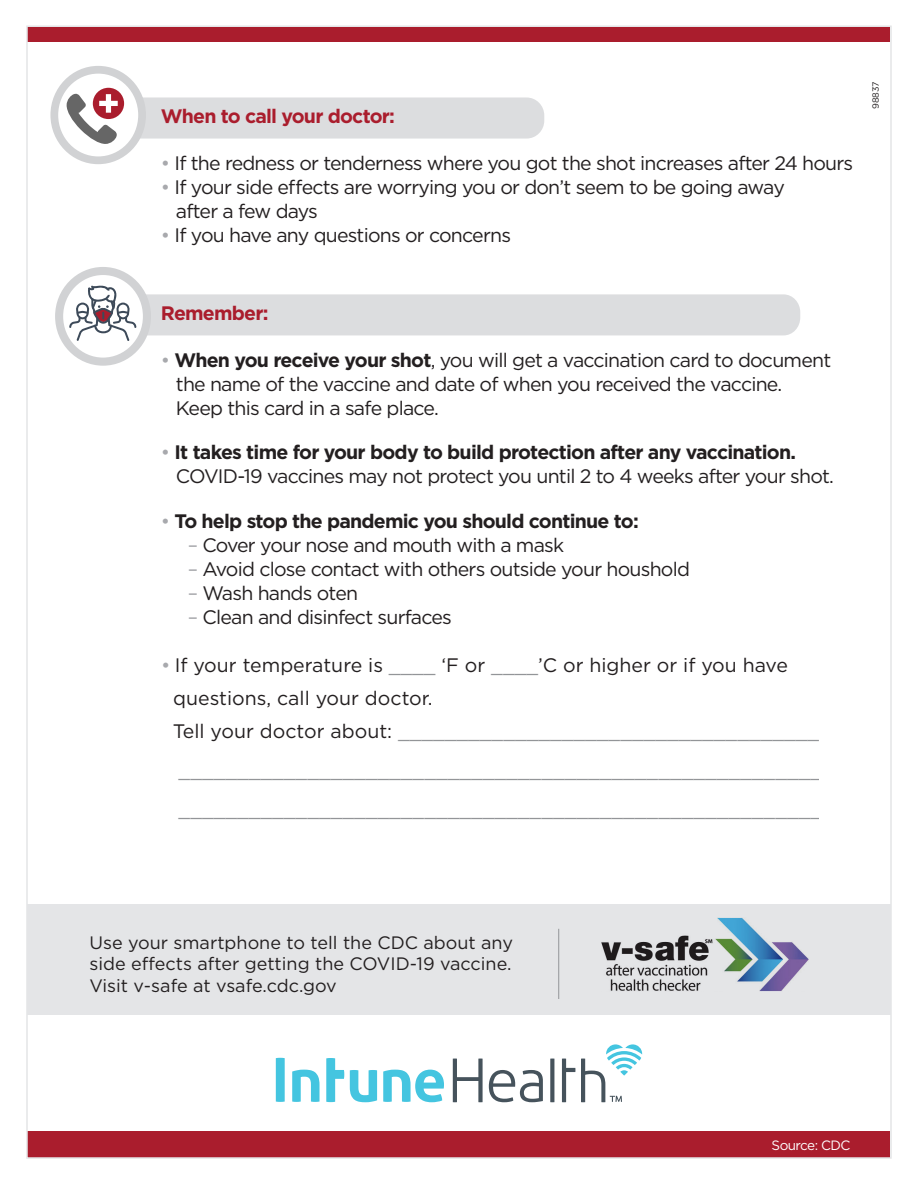
<style>
.page{position:relative;width:918px;height:1188px;background:#fff}
.page>*{position:absolute;margin:0;border:0;box-sizing:border-box;transform-origin:0 0}
.t1{font:19.5px/24px "Gotham";letter-spacing:-.04em;color:#231f20}
.t2{font:19.5px/33px "Gotham";color:#231f20}
.t3{font:19.5px/39px "Gotham";color:#939598}
.t4{font:700 19.5px "Gotham";letter-spacing:-.04em;color:#231f20}
.t5{font:700 19.5px "Gotham";letter-spacing:-.04em;color:#aa1d2d}
.t6{font:18px/21.6px "Gotham";color:#231f20;text-align:justify}
.t7{font:13.5px "Gotham";letter-spacing:-.04em;color:#fff}
.t8{font:9px "Gotham";color:#231f20}
.s1{color:#a8a9ad}
.s2{font-weight:700}
.s3{font-weight:400;color:#a8a9ad}
.s4{color:#939598}
</style>
<div class="page">
<div style="left:28px;top:26px;width:862px;height:16px;background:#aa1d2d"></div>
<div style="left:28px;top:1132px;width:862px;height:26px;background:#aa1d2d"></div>
<div style="left:27px;top:904px;width:864px;height:111px;background:#e4e5e7"></div>
<img style="left:601px;top:918px;width:208px;height:74px">
<hr style="left:558px;top:929px;width:1px;height:70px;background:#939598">
<div style="left:111px;top:98px;width:433px;height:41px;background:#dcdddf;border-radius:18px"></div>
<svg style="left:54px;top:70px;width:88px;height:90px"></svg>
<div style="left:50px;top:66px;width:96px;height:98px;border:8px solid #d1d2d4;border-radius:50%"></div>
<div style="left:87px;top:294px;width:713px;height:41px;background:#dcdddf;border-radius:17px"></div>
<svg style="left:59px;top:271px;width:88px;height:91px"></svg>
<div style="left:55px;top:267px;width:96px;height:99px;border:8px solid #d1d2d4;border-radius:50%"></div>
<svg style="left:69px;top:284px;width:67px;height:57px"></svg>
<svg style="left:67px;top:88px;width:57px;height:56px"></svg>
<svg style="left:276px;top:1058px;width:9px;height:44px"></svg>
<svg style="left:350px;top:1070px;width:27px;height:32px"></svg>
<svg style="left:292px;top:1070px;width:28px;height:32px"></svg>
<svg style="left:383px;top:1070px;width:61px;height:32px"></svg>
<svg style="left:326px;top:1058px;width:18px;height:44px"></svg>
<svg style="left:453px;top:1059px;width:30px;height:43px"></svg>
<svg style="left:489px;top:1070px;width:54px;height:32px"></svg>
<svg style="left:550px;top:1059px;width:4px;height:43px"></svg>
<svg style="left:562px;top:1059px;width:13px;height:43px"></svg>
<svg style="left:581px;top:1044px;width:61px;height:58px"></svg>
<p class="t5" style="left:161px;top:103px;width:236px">When to call your doctor:</p>
<p class="t1" style="left:161px;top:151px;width:694px"><span class="s1">•</span> If the redness or tenderness where you got the shot increases after 24 hours</p>
<p class="t1" style="left:176px;top:175px;width:610px;text-indent:-15px"><span class="s1">•</span> If your side effects are worrying you or don’t seem to be going away after a few days</p>
<p class="t1" style="left:161px;top:223px;width:352px"><span class="s1">•</span> If you have any questions or concerns</p>
<p class="t8" style="left:870px;top:109px;width:29px;rotate:-90deg">98837</p>
<p class="t5" style="left:161px;top:300px;width:109px">Remember:</p>
<p class="t1" style="left:176px;top:348px;width:657px;text-indent:-15px"><span class="s1">•</span> <span class="s2">When you receive your shot</span>, you will get a vaccination card to document the name of the vaccine and date of when you received the vaccine.<br>Keep this card in a safe place.</p>
<p class="t1" style="left:176px;top:440px;width:660px;text-indent:-15px"><span class="s1">•</span> <span class="s2">It takes time for your body to build protection after any vaccination.<br></span>COVID-19 vaccines may not protect you until 2 to 4 weeks after your shot.</p>
<p class="t4" style="left:161px;top:508px;width:479px"><span class="s3">•</span> To help stop the pandemic you should continue to:</p>
<p class="t1" style="left:188px;top:532px;width:378px"><span class="s1">–</span> Cover your nose and mouth with a mask</p>
<p class="t1" style="left:188px;top:556px;width:504px"><span class="s1">–</span> Avoid close contact with others outside your houshold</p>
<p class="t1" style="left:188px;top:580px;width:172px"><span class="s1">–</span> Wash hands oten</p>
<p class="t1" style="left:188px;top:604px;width:266px"><span class="s1">–</span> Clean and disinfect surfaces</p>
<p class="t2" style="left:173px;top:648px;width:648px;text-indent:-12px"><span class="s1">•</span> If your temperature is <span class="s4">____</span> ‘F or <span class="s4">____</span>’C or higher or if you have questions, call your doctor.<br>Tell your doctor about: <span class="s4">____________________________________</span></p>
<p class="t3" style="left:179px;top:750px;width:645px">_______________________________________________________ _______________________________________________________</p>
<p class="t6" style="left:89px;top:931px;width:425px">Use your smartphone to tell the CDC about any side effects after getting the COVID-19 vaccine.<br>Visit v-safe at vsafe.cdc.gov</p>
<p class="t7" style="left:772px;top:1137px;width:80px">Source: CDC</p>
</div>
